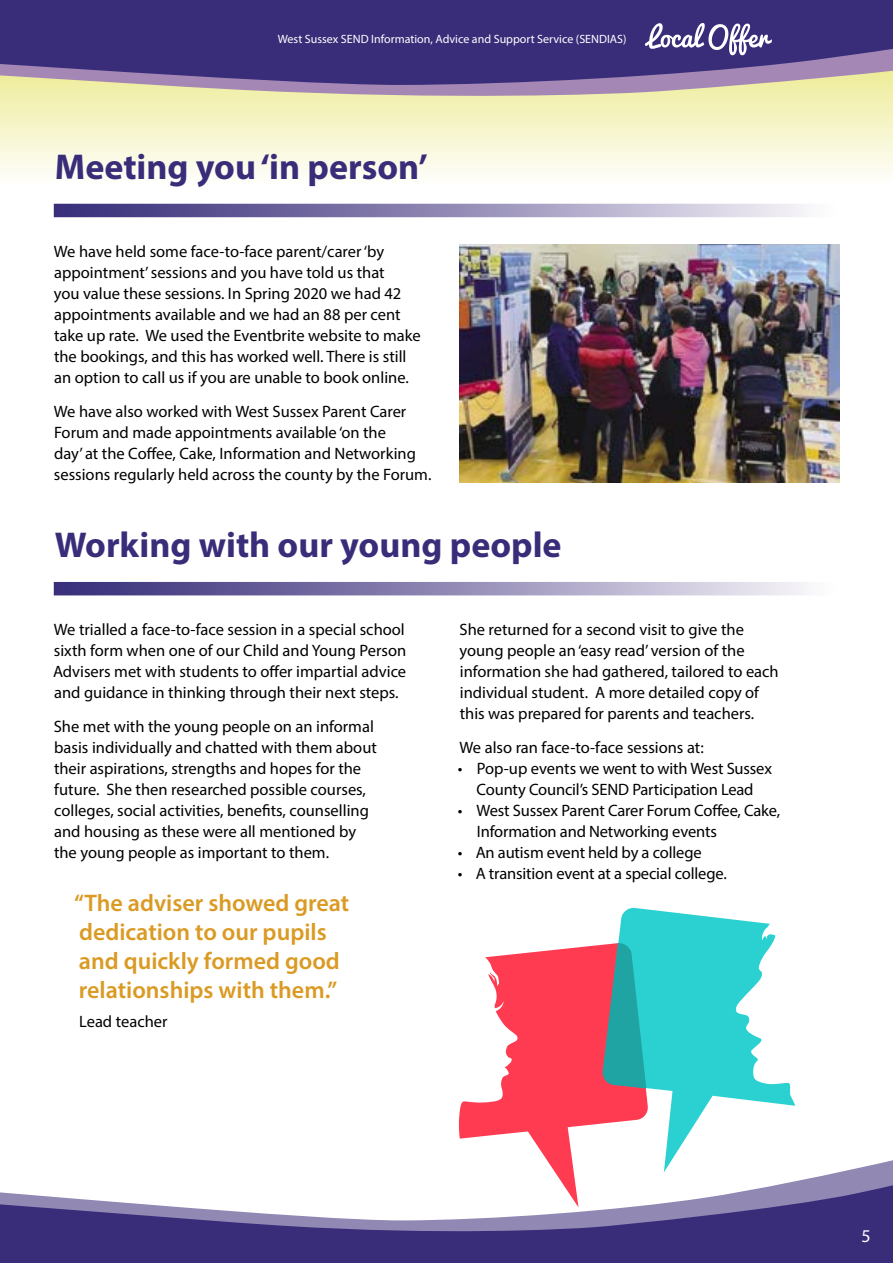
<style>
.page{position:relative;width:893px;height:1263px;background:#fff}
.page>*{position:absolute;margin:0;border:0;box-sizing:border-box;transform-origin:0 0}
.t1{font:700 36px "Myriad Pro";color:#392d7a}
.t2{font:600 24px/28.8px "Myriad Pro";color:#da9a23}
.t3{font:18px "Myriad Pro";color:#fff}
.t4{font:16.5px/21px "Myriad Pro";color:#000}
.t5{font:12px "Myriad Pro";color:#fff}
</style>
<div class="page">
<svg style="left:0;top:100px;width:893px;height:75px;background:#f7f6d3"></svg>
<div style="left:0;top:0;width:893px;height:25px;background:#392d7a"></div>
<svg style="left:0;top:25px;width:893px;height:75px;background:#6d5f8d"></svg>
<div style="left:0;top:1236px;width:893px;height:27px;background:#392d7a"></div>
<svg style="left:0;top:1160px;width:893px;height:76px"></svg>
<svg style="left:645px;top:23px;width:127px;height:32px"></svg>
<svg style="left:54px;top:204px;width:752px;height:13px;background:#8f88b3"></svg>
<img style="left:459px;top:244px;width:380px;height:238px">
<svg style="left:54px;top:582px;width:752px;height:13px;background:#8f88b3"></svg>
<svg style="left:458px;top:944px;width:190px;height:263px;fill:#ff3b52"></svg>
<svg style="left:602px;top:907px;width:193px;height:265px;fill:#2fd1d1"></svg>
<svg style="left:602px;top:942px;width:44px;height:146px;background:#4a999d"></svg>
<p class="t5" style="left:278px;top:32px;width:350px">West Sussex SEND Information, Advice and Support Service (SENDIAS)</p>
<p class="t1" style="left:55px;top:143px;width:374px">Meeting you ‘in person’</p>
<p class="t4" style="left:54px;top:241px;width:369px">We have held some face-to-face parent/carer ‘by appointment’ sessions and you have told us that<br>you value these sessions. In Spring 2020 we had 42 appointments available and we had an 88 per cent take up rate. We used the Eventbrite website to make the bookings, and this has worked well. There is still an option to call us if you are unable to book online.</p>
<p class="t4" style="left:54px;top:400px;width:379px">We have also worked with West Sussex Parent Carer Forum and made appointments available ‘on the<br>day’ at the Coffee, Cake, Information and Networking sessions regularly held across the county by the Forum.</p>
<p class="t1" style="left:55px;top:521px;width:508px">Working with our young people</p>
<p class="t4" style="left:53px;top:619px;width:355px;text-align:justify">We trialled a face-to-face session in a special school sixth form when one of our Child and Young Person Advisers met with students to offer impartial advice and guidance in thinking through their next steps.</p>
<p class="t4" style="left:54px;top:715px;width:324px">She met with the young people on an informal basis individually and chatted with them about their aspirations, strengths and hopes for the future. She then researched possible courses, colleges, social activities, benefits, counselling and housing as these were all mentioned by the young people as important to them.</p>
<p class="t2" style="left:74px;top:888px;width:277px">“The adviser showed great dedication to our pupils and quickly formed good relationships with them.”</p>
<p class="t4" style="left:79px;top:1011px;width:90px">Lead teacher</p>
<p class="t4" style="left:459px;top:619px;width:321px">She returned for a second visit to give the young people an ‘easy read’ version of the information she had gathered, tailored to each individual student. A more detailed copy of this was prepared for parents and teachers.</p>
<p class="t4" style="left:460px;top:736px;width:246px">We also ran face-to-face sessions at:</p>
<p class="t4" style="left:458px;top:757px;width:316px;text-align:center">• Pop-up events we went to with West Sussex<br>County Council’s SEND Participation Lead</p>
<p class="t4" style="left:477px;top:799px;width:305px;text-indent:-19px">• West Sussex Parent Carer Forum Coffee, Cake,<br>Information and Networking events</p>
<p class="t4" style="left:458px;top:841px;width:245px">• An autism event held by a college</p>
<p class="t4" style="left:458px;top:862px;width:270px">• A transition event at a special college.</p>
<p class="t3" style="left:861px;top:1225px;width:11px">5</p>
</div>
